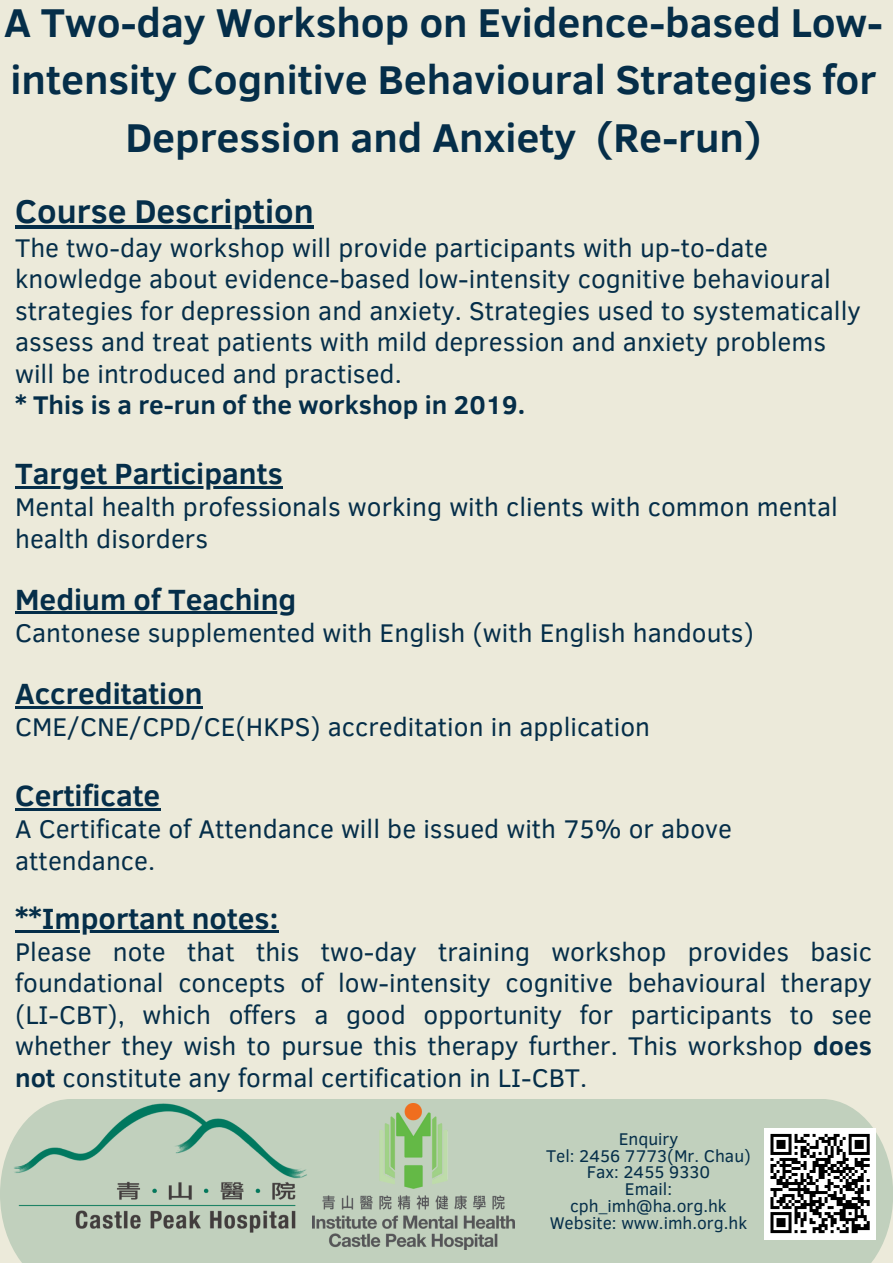
<style>
.page{position:relative;width:893px;height:1263px;background:#eceada}
.page>*{position:absolute;margin:0;border:0;box-sizing:border-box;transform-origin:0 0}
.t1{font:700 41.25px/57.4px "Clear Sans";color:#052e49;text-align:center}
.t2{font:700 33.75px "Clear Sans";color:#052e49}
.t3{font:700 30px "Clear Sans";color:#052e49}
.t4{font:26.25px/31.5px "Clear Sans";color:#052e49}
.t5{font:17.4px/16.9px "Clear Sans";color:#052e49;text-align:center}
.s1{font-weight:700}
</style>
<div class="page">
<div style="left:0;top:1099px;width:893px;height:164px;background:#c1d0bd"></div>
<img style="left:3px;top:1101px;width:310px;height:148px">
<img style="left:313px;top:1103px;width:202px;height:146px">
<div style="left:764px;top:1128px;width:111px;height:111px;background:#fff"></div>
<svg style="left:770px;top:1133px;width:100px;height:101px"></svg>
<hr style="left:15px;top:225px;width:299px;height:3px;background:#052e49">
<hr style="left:15px;top:611px;width:281px;height:3px;background:#052e49">
<hr style="left:15px;top:706px;width:188px;height:2px;background:#052e49">
<hr style="left:15px;top:808px;width:145px;height:3px;background:#052e49">
<hr style="left:15px;top:486px;width:268px;height:3px;background:#052e49">
<hr style="left:15px;top:930px;width:263px;height:3px;background:#052e49">
<p class="t1" style="left:4px;top:-8px;width:880px">A Two-day Workshop on Evidence-based Low&shy;intensity Cognitive Behavioural Strategies for<br>Depression and Anxiety (Re-run)</p>
<h1 class="t2" style="left:15px;top:187px;width:300px">Course Description</h1>
<h1 class="t4" style="left:15px;top:230px;width:847px">The two-day workshop will provide participants with up-to-date knowledge about evidence-based low-intensity cognitive behavioural strategies for depression and anxiety. Strategies used to systematically assess and treat patients with mild depression and anxiety problems will be introduced and practised.<br><span class="s1">* This is a re-run of the workshop in 2019.</span></h1>
<p class="t3" style="left:15px;top:452px;width:269px">Target Participants</p>
<p class="t4" style="left:15px;top:490px;width:824px">Mental health professionals working with clients with common mental health disorders</p>
<h2 class="t3" style="left:15px;top:577px;width:283px">Medium of Teaching</h2>
<h2 class="t4" style="left:15px;top:615px;width:740px">Cantonese supplemented with English (with English handouts)</h2>
<h2 class="t3" style="left:15px;top:672px;width:189px">Accreditation</h2>
<h2 class="t4" style="left:15px;top:710px;width:636px">CME/CNE/CPD/CE(HKPS) accreditation in application</h2>
<h2 class="t3" style="left:15px;top:774px;width:147px">Certificate</h2>
<h2 class="t4" style="left:15px;top:812px;width:718px">A Certificate of Attendance will be issued with 75% or above attendance.</h2>
<p class="t3" style="left:15px;top:896px;width:264px">**Important notes:</p>
<p class="t4" style="left:15px;top:934px;width:858px;text-align:justify">Please note that this two-day training workshop provides basic foundational concepts of low-intensity cognitive behavioural therapy (LI-CBT), which offers a good opportunity for participants to see whether they wish to pursue this therapy further. This workshop <span class="s1">does not</span> constitute any formal certification in LI-CBT.</p>
<h2 class="t5" style="left:619px;top:1129px;width:61px">Enquiry</h2>
<h2 class="t5" style="left:546px;top:1146px;width:206px">Tel: 2456 7773(Mr. Chau)</h2>
<h2 class="t5" style="left:587px;top:1163px;width:125px">Fax: 2455 9330</h2>
<p class="t5" style="left:570px;top:1180px;width:158px">Email: cph_imh@ha.org.hk</p>
<p class="t5" style="left:550px;top:1213px;width:199px">Website: www.imh.org.hk</p>
</div>
